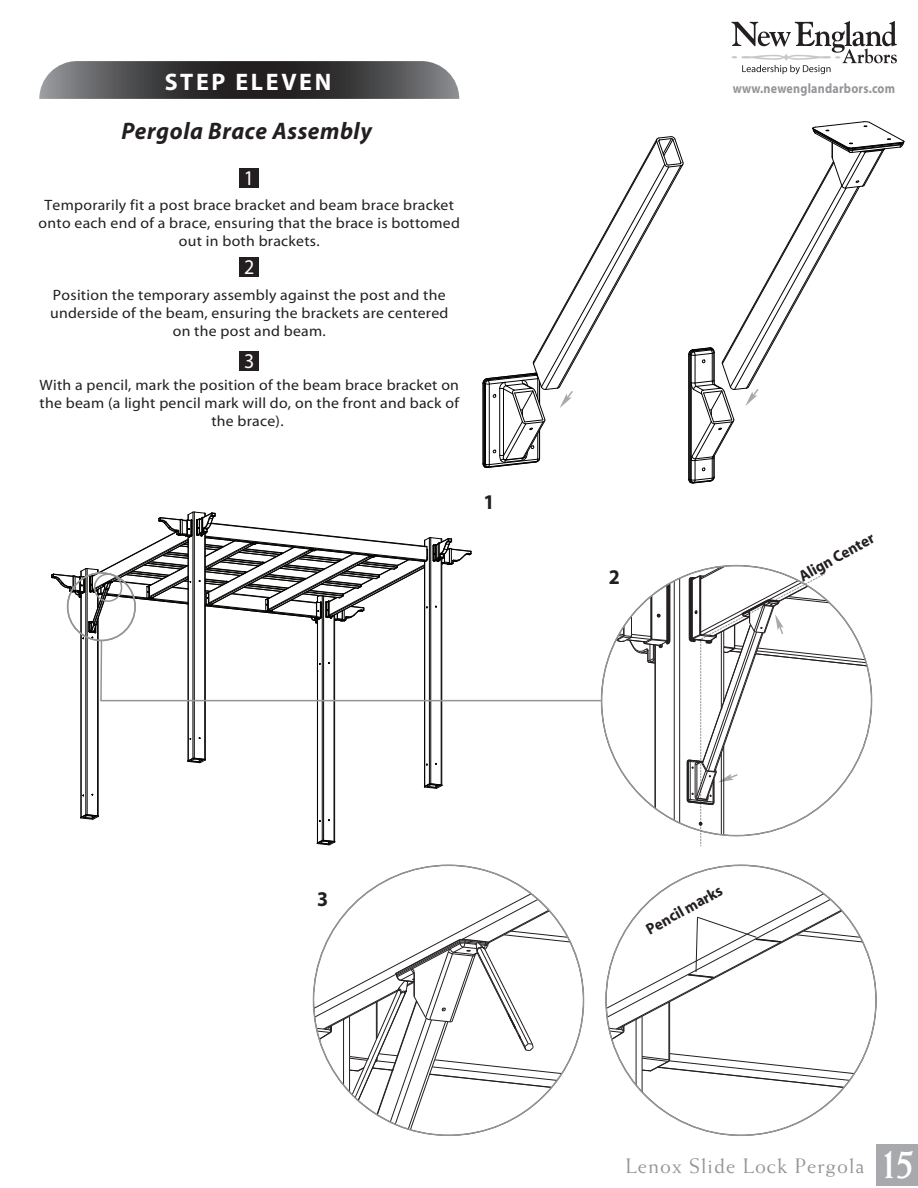
<style>
.page{position:relative;width:918px;height:1188px;background:#fff}
.page>*{position:absolute;margin:0;border:0;box-sizing:border-box;transform-origin:0 0}
.t1{font:italic 700 24px "Myriad";letter-spacing:.025em;color:#231f20}
.t2{font:700 24px "Myriad";letter-spacing:.11em;color:#fff}
.t3{font:21px "Weiss Std";letter-spacing:.05em;color:#939598}
.t4{font:21px "Myriad";color:#fff;scale:.95 1}
.t5{font:700 21px "Myriad";color:#231f20;scale:.95 1}
.t6{font:700 15.75px "Myriad";color:#231f20;scale:.95 1}
.t7{font:15px/18px "Myriad";letter-spacing:.015em;color:#231f20;text-align:center;scale:1.05 1}
.t8{font:700 13.65px "Myriad";letter-spacing:.02em;color:#939598;scale:.88 1}
.s1{font-weight:700;font-size:46.5px;color:#fff}
</style>
<div class="page">
<div style="left:876px;top:1144px;width:42px;height:42px;background:#a8a9ad"></div>
<div style="left:239px;top:168px;width:20px;height:20px;background:#231f20"></div>
<svg style="left:39px;top:61px;width:420px;height:38px;background:#4e4d4f"></svg>
<svg style="left:732px;top:21px;width:165px;height:53px"></svg>
<div style="left:239px;top:351px;width:20px;height:20px;background:#231f20"></div>
<div style="left:239px;top:257px;width:20px;height:19px;background:#231f20"></div>
<svg style="left:482px;top:121px;width:423px;height:363px"></svg>
<svg style="left:601px;top:565px;width:271px;height:281px"></svg>
<hr style="left:322px;top:596px;width:1px;height:244px;background:#040503">
<hr style="left:323px;top:596px;width:1px;height:244px;background:#040503">
<hr style="left:317px;top:618px;width:1px;height:225px;background:#040503">
<hr style="left:334px;top:615px;width:1px;height:227px;background:#040503">
<hr style="left:85px;top:569px;width:1px;height:246px;background:#040503">
<hr style="left:87px;top:569px;width:1px;height:246px;background:#040503">
<hr style="left:97px;top:620px;width:1px;height:196px;background:#040503">
<hr style="left:98px;top:618px;width:1px;height:198px;background:#040503">
<hr style="left:81px;top:593px;width:1px;height:224px;background:#040503">
<hr style="left:204px;top:533px;width:1px;height:226px;background:#040503">
<hr style="left:193px;top:512px;width:1px;height:246px;background:#040503">
<hr style="left:194px;top:512px;width:1px;height:246px;background:#040503">
<hr style="left:205px;top:533px;width:1px;height:226px;background:#040503">
<hr style="left:188px;top:536px;width:1px;height:225px;background:#040503">
<hr style="left:429px;top:538px;width:1px;height:246px;background:#040503">
<hr style="left:430px;top:538px;width:1px;height:246px;background:#040503">
<hr style="left:424px;top:561px;width:1px;height:225px;background:#040503">
<hr style="left:441px;top:559px;width:1px;height:226px;background:#040503">
<svg style="left:317px;top:840px;width:19px;height:6px"></svg>
<svg style="left:80px;top:814px;width:19px;height:6px"></svg>
<svg style="left:187px;top:757px;width:19px;height:6px"></svg>
<svg style="left:424px;top:783px;width:19px;height:6px"></svg>
<svg style="left:313px;top:865px;width:271px;height:271px"></svg>
<hr style="left:101px;top:700px;width:501px;height:1px;background:#939598">
<svg style="left:51px;top:511px;width:421px;height:191px"></svg>
<svg style="left:605px;top:865px;width:272px;height:271px"></svg>
<h1 class="t2" style="left:165px;top:70px;width:168px">STEP ELEVEN</h1>
<p class="t8" style="left:733px;top:81px;width:186px">www.newenglandarbors.com</p>
<h1 class="t1" style="left:121px;top:118px;width:252px">Pergola Brace Assembly</h1>
<h2 class="t4" style="left:244px;top:167px;width:12px">1</h2>
<p class="t7" style="left:39px;top:197px;width:403px">Temporarily fit a post brace bracket and beam brace bracket onto each end of a brace, ensuring that the brace is bottomed out in both brackets.</p>
<h2 class="t4" style="left:244px;top:256px;width:12px">2</h2>
<p class="t7" style="left:50px;top:287px;width:381px">Position the temporary assembly against the post and the underside of the beam, ensuring the brackets are centered on the post and beam.</p>
<h2 class="t4" style="left:244px;top:351px;width:12px">3</h2>
<p class="t7" style="left:40px;top:377px;width:401px">With a pencil, mark the position of the beam brace bracket on the beam (a light pencil mark will do, on the front and back of the brace).</p>
<h2 class="t5" style="left:484px;top:491px;width:13px">1</h2>
<h2 class="t5" style="left:609px;top:566px;width:13px">2</h2>
<p class="t6" style="left:796px;top:570px;width:89px;rotate:-29deg">Align Center</p>
<h2 class="t5" style="left:317px;top:888px;width:13px">3</h2>
<p class="t6" style="left:643px;top:923px;width:91px;rotate:-29deg">Pencil marks</p>
<h2 class="t3" style="left:625px;top:1154px;width:292px">Lenox Slide Lock Pergola <span class="s1">15</span></h2>
</div>
